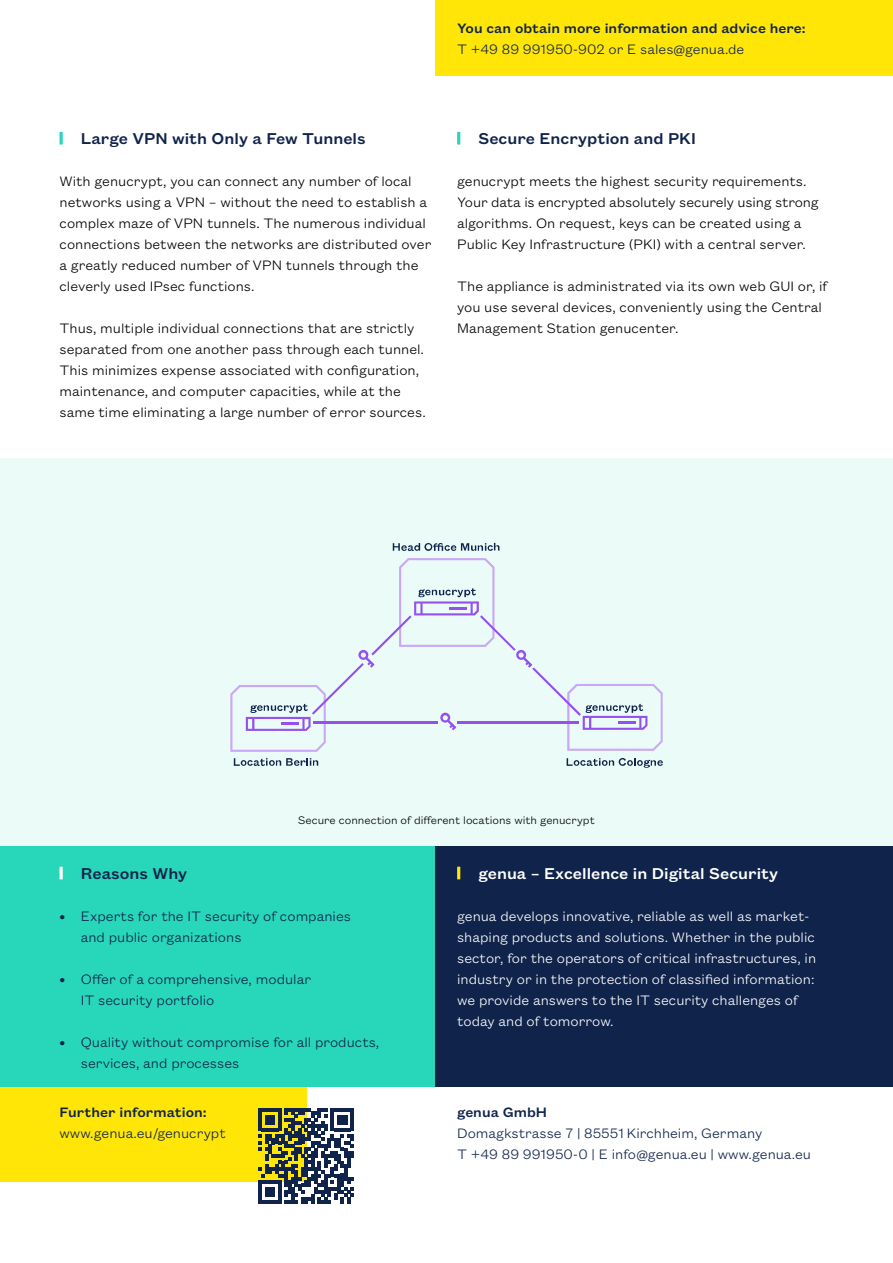
<style>
.page{position:relative;width:893px;height:1263px;background:#fff}
.page>*{position:absolute;margin:0;border:0;box-sizing:border-box;transform-origin:0 0}
.t1{font:500 17.25px "Founders Grotesk Text";color:#0f234b}
.t2{font:500 17.25px "Founders Grotesk Text";color:#fff}
.t3{font:300 15px/21px "Founders Grotesk Text";color:#000}
.t4{font:300 15px/21px "Founders Grotesk Text";color:#0f234b}
.t5{font:300 15px/21px "Founders Grotesk Text";color:#fff}
.t6{font:500 15px "Founders Grotesk Text";color:#0f234b}
.t7{font:300 12px "Founders Grotesk Text";color:#000}
.s1{font-weight:500}
</style>
<div class="page">
<div style="left:0;top:1086px;width:306px;height:96px;background:#ffe606"></div>
<div style="left:0;top:846px;width:436px;height:240px;background:#28d7b9"></div>
<div style="left:436px;top:846px;width:457px;height:240px;background:#0f234b"></div>
<div style="left:0;top:458px;width:893px;height:388px;background:#eafbf8"></div>
<div style="left:436px;top:0;width:457px;height:75px;background:#ffe606"></div>
<svg style="left:258px;top:1108px;width:96px;height:95px"></svg>
<svg style="left:60px;top:867px;width:3px;height:12px"></svg>
<svg style="left:457px;top:867px;width:3px;height:12px"></svg>
<svg style="left:60px;top:132px;width:3px;height:13px"></svg>
<svg style="left:457px;top:132px;width:3px;height:13px"></svg>
<svg style="left:234px;top:758px;width:84px;height:8px"></svg>
<svg style="left:567px;top:758px;width:96px;height:10px"></svg>
<svg style="left:230px;top:558px;width:433px;height:194px"></svg>
<svg style="left:393px;top:543px;width:106px;height:8px"></svg>
<p class="t6" style="left:457px;top:18px;width:350px">You can obtain more information and advice here:</p>
<p class="t4" style="left:457px;top:37px;width:289px">T +49 89 991950-902 or E sales@genua.de</p>
<p class="t1" style="left:81px;top:126px;width:286px">Large VPN with Only a Few Tunnels</p>
<p class="t3" style="left:60px;top:169px;width:373px">With genucrypt, you can connect any number of local networks using a VPN – without the need to establish a complex maze of VPN tunnels. The numerous individual connections between the networks are distributed over a greatly reduced number of VPN tunnels through the cleverly used IPsec functions.</p>
<p class="t3" style="left:60px;top:316px;width:368px">Thus, multiple individual connections that are strictly separated from one another pass through each tunnel.<br>This minimizes expense associated with configuration, maintenance, and computer capacities, while at the same time eliminating a large number of error sources.</p>
<p class="t1" style="left:478px;top:126px;width:219px">Secure Encryption and PKI</p>
<p class="t3" style="left:457px;top:169px;width:363px">genucrypt meets the highest security requirements.<br>Your data is encrypted absolutely securely using strong algorithms. On request, keys can be created using a Public Key Infrastructure (PKI) with a central server.</p>
<p class="t3" style="left:457px;top:274px;width:372px">The appliance is administrated via its own web GUI or, if you use several devices, conveniently using the Central<br>Management Station genucenter.</p>
<p class="t7" style="left:298px;top:812px;width:298px">Secure connection of different locations with genucrypt</p>
<p class="t1" style="left:81px;top:861px;width:108px">Reasons Why</p>
<p class="t4" style="left:81px;top:904px;width:272px;text-indent:-21px"><span class="s1">•</span> Experts for the IT security of companies and public organizations</p>
<p class="t4" style="left:81px;top:967px;width:232px;text-indent:-21px"><span class="s1">•</span> Offer of a comprehensive, modular<br>IT security portfolio</p>
<p class="t4" style="left:81px;top:1030px;width:300px;text-indent:-21px"><span class="s1">•</span> Quality without compromise for all products, services, and processes</p>
<p class="t6" style="left:60px;top:1102px;width:149px">Further information:</p>
<p class="t4" style="left:60px;top:1122px;width:168px">www.genua.eu/genucrypt</p>
<p class="t2" style="left:478px;top:861px;width:301px">genua – Excellence in Digital Security</p>
<p class="t5" style="left:457px;top:904px;width:361px">genua develops innovative, reliable as well as market&shy;shaping products and solutions. Whether in the public sector, for the operators of critical infrastructures, in industry or in the protection of classified information: we provide answers to the IT security challenges of today and of tomorrow.</p>
<p class="t6" style="left:457px;top:1102px;width:92px">genua GmbH</p>
<p class="t4" style="left:457px;top:1122px;width:355px">Domagkstrasse 7 | 85551 Kirchheim, Germany<br>T +49 89 991950-0 | E info@genua.eu | www.genua.eu</p>
</div>
